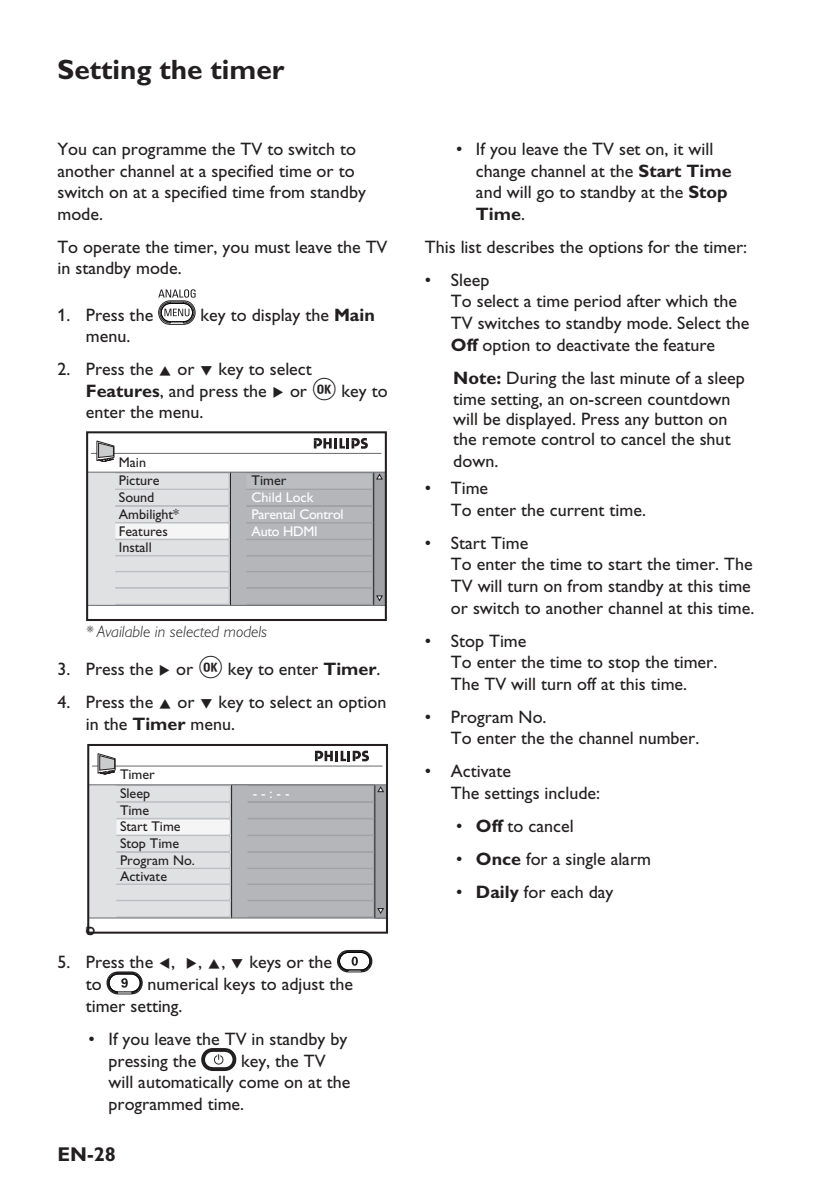
<style>
.page{position:relative;width:840px;height:1190px;background:#fff}
.page>*{position:absolute;margin:0;border:0;box-sizing:border-box;transform-origin:0 0}
.t1{font:700 28px "Gill Alt One";color:#231f20}
.t2{font:700 20px "Gill Alt One";color:#231f20}
.t3{font:18px/21.6px "Gill Alt One";color:#231f20}
.t4{font:18px/20.8px "Gill Alt One";color:#231f20}
.t5{font:italic 300 16.4px "Gill Sans Std";color:#231f20}
.t6{font:14px/16.6px "Gill Sans Std";color:#231f20}
.t7{font:14px/17px "Gill Sans Std";letter-spacing:-.02em;color:#fff}
.s1{font-weight:700}
.s2{font-family:"Philips DFU"}
.s3{font-family:"Philips DFU";font-size:24px}
</style>
<div class="page">
<svg style="left:158px;top:289px;width:38px;height:36px"></svg>
<div style="left:231px;top:472px;width:142px;height:133px;background:#b5b6ba"></div>
<div style="left:87px;top:472px;width:143px;height:132px;background:#e0e1e3"></div>
<svg style="left:114px;top:472px;width:116px;height:132px"></svg>
<hr style="left:91px;top:453px;width:290px;height:1px;background:#6c6d70">
<svg style="left:314px;top:438px;width:54px;height:11px"></svg>
<svg style="left:245px;top:472px;width:138px;height:132px"></svg>
<svg style="left:96px;top:440px;width:18px;height:22px"></svg>
<hr style="left:230px;top:472px;width:1px;height:133px;background:#231f20">
<hr style="left:87px;top:471px;width:299px;height:1px;background:#6c6d70">
<hr style="left:87px;top:604px;width:299px;height:1px;background:#6c6d70">
<div style="left:86px;top:431px;width:300px;height:190px;border:2px solid #231f20"></div>
<div style="left:374px;top:784px;width:12px;height:134px;background:#a0a2a5"></div>
<div style="left:232px;top:784px;width:142px;height:134px;background:#b5b6ba"></div>
<div style="left:88px;top:784px;width:143px;height:133px;background:#e0e1e3"></div>
<svg style="left:115px;top:785px;width:116px;height:132px"></svg>
<hr style="left:92px;top:765px;width:290px;height:1px;background:#6c6d70">
<svg style="left:315px;top:750px;width:54px;height:11px"></svg>
<svg style="left:246px;top:785px;width:138px;height:132px"></svg>
<svg style="left:97px;top:753px;width:19px;height:21px"></svg>
<hr style="left:231px;top:784px;width:1px;height:134px;background:#231f20">
<hr style="left:88px;top:784px;width:299px;height:1px;background:#6c6d70">
<hr style="left:88px;top:917px;width:299px;height:1px;background:#6c6d70">
<div style="left:87px;top:743px;width:301px;height:190px;border:2px solid #231f20"></div>
<svg style="left:337px;top:950px;width:36px;height:22px"></svg>
<svg style="left:106px;top:971px;width:37px;height:23px"></svg>
<svg style="left:201px;top:1048px;width:36px;height:22px"></svg>
<h1 class="t1" style="left:57px;top:60px;width:228px">Setting the timer</h1>
<p class="t3" style="left:57px;top:140px;width:310px">You can programme the TV to switch to another channel at a specified time or to switch on at a specified time from standby mode.</p>
<p class="t3" style="left:57px;top:238px;width:331px">To operate the timer, you must leave the TV in standby mode.</p>
<p class="t3" style="left:86px;top:306px;width:69px">Press the</p>
<p class="t3" style="left:200px;top:306px;width:176px">key to display the <span class="s1">Main</span></p>
<p class="t3" style="left:86px;top:321px;width:227px;line-height:33px">menu.<br>Press the <span class="s2">Î</span> or <span class="s2">ï</span> key to select</p>
<p class="t3" style="left:86px;top:382px;width:303px"><span class="s1">Features</span>, and press the <span class="s2">Æ</span> or <span class="s3">u</span> key to enter the menu.</p>
<p class="t6" style="left:119px;top:454px;width:42px;line-height:18.4px">Main<br>Picture</p>
<p class="t6" style="left:119px;top:490px;width:62px">Sound<br>Ambilight*<br>Features<br>Install</p>
<p class="t3" style="left:57px;top:306px;width:14px">1.</p>
<p class="t3" style="left:57px;top:360px;width:14px">2.</p>
<p class="t6" style="left:251px;top:473px;width:36px">Timer</p>
<p class="t7" style="left:251px;top:490px;width:94px">Child Lock<br>Parental Control<br>Auto HDMI</p>
<p class="t3" style="left:57px;top:654px;width:14px;line-height:33px">3.<br>4.</p>
<p class="t5" style="left:86px;top:625px;width:183px">* Available in selected models</p>
<p class="t3" style="left:86px;top:654px;width:302px;line-height:33px">Press the <span class="s2">Æ</span> or <span class="s3">u</span> key to enter <span class="s1">Timer</span>.<br>Press the <span class="s2">Î</span> or <span class="s2">ï</span> key to select an option</p>
<p class="t3" style="left:86px;top:715px;width:151px">in the <span class="s1">Timer</span> menu.</p>
<p class="t6" style="left:120px;top:766px;width:36px;line-height:18.4px">Timer<br>Sleep</p>
<p class="t6" style="left:120px;top:803px;width:76px">Time<br>Start Time<br>Stop Time<br>Program No.<br>Activate</p>
<p class="t7" style="left:252px;top:785px;width:38px">- - : - -</p>
<p class="t3" style="left:57px;top:953px;width:14px">5.</p>
<p class="t3" style="left:86px;top:920px;width:11px">to.</p>
<p class="t3" style="left:86px;top:952px;width:248px">Press the <span class="s2">Í</span>, <span class="s2">Æ</span>, <span class="s2">Î</span>, <span class="s2">ï</span> keys or the to</p>
<p class="t3" style="left:86px;top:975px;width:269px;text-indent:62px">numerical keys to adjust the timer setting.</p>
<p class="t3" style="left:108px;top:1029px;width:240px">If you leave the TV in standby by pressing the</p>
<p class="t3" style="left:89px;top:1029px;width:8px">•</p>
<p class="t3" style="left:108px;top:1051px;width:243px;text-indent:132px">key, the TV will automatically come on at the programmed time.</p>
<p class="t2" style="left:57px;top:1146px;width:60px">EN-28</p>
<p class="t3" style="left:475px;top:140px;width:257px">If you leave the TV set on, it will change channel at the <span class="s1">Start Time </span>and will go to standby at the <span class="s1">Stop<br>Time</span>.</p>
<p class="t3" style="left:450px;top:232px;width:297px;line-height:33px;text-indent:-26px">This list describes the options for the timer:<br>Sleep</p>
<p class="t3" style="left:450px;top:292px;width:300px">To select a time period after which the<br>TV switches to standby mode. Select the<br><span class="s1">Off</span> option to deactivate the feature</p>
<p class="t4" style="left:453px;top:369px;width:293px"><span class="s1">Note:</span> During the last minute of a sleep time setting, an on-screen countdown will be displayed. Press any button on the remote control to cancel the shut down.</p>
<p class="t3" style="left:450px;top:479px;width:196px">Time<br>To enter the current time.</p>
<p class="t3" style="left:450px;top:533px;width:305px">Start Time<br>To enter the time to start the timer. The<br>TV will turn on from standby at this time or switch to another channel at this time.</p>
<p class="t3" style="left:450px;top:631px;width:268px">Stop Time<br>To enter the time to stop the timer.<br>The TV will turn off at this time.</p>
<p class="t3" style="left:450px;top:707px;width:250px">Program No.<br>To enter the the channel number.</p>
<p class="t3" style="left:450px;top:762px;width:151px">Activate<br>The settings include:</p>
<p class="t3" style="left:475px;top:811px;width:176px;line-height:33px"><span class="s1">Off</span> to cancel<br><span class="s1">Once</span> for a single alarm<br><span class="s1">Daily</span> for each day</p>
<p class="t3" style="left:456px;top:140px;width:8px">•</p>
<p class="t3" style="left:424px;top:271px;width:8px">•</p>
<p class="t3" style="left:424px;top:479px;width:8px">•</p>
<p class="t3" style="left:424px;top:533px;width:8px">•</p>
<p class="t3" style="left:424px;top:631px;width:8px">•</p>
<p class="t3" style="left:424px;top:707px;width:8px">•</p>
<p class="t3" style="left:424px;top:762px;width:8px">•</p>
<p class="t3" style="left:456px;top:811px;width:8px;line-height:33px;text-align:justify">• • •</p>
</div>
